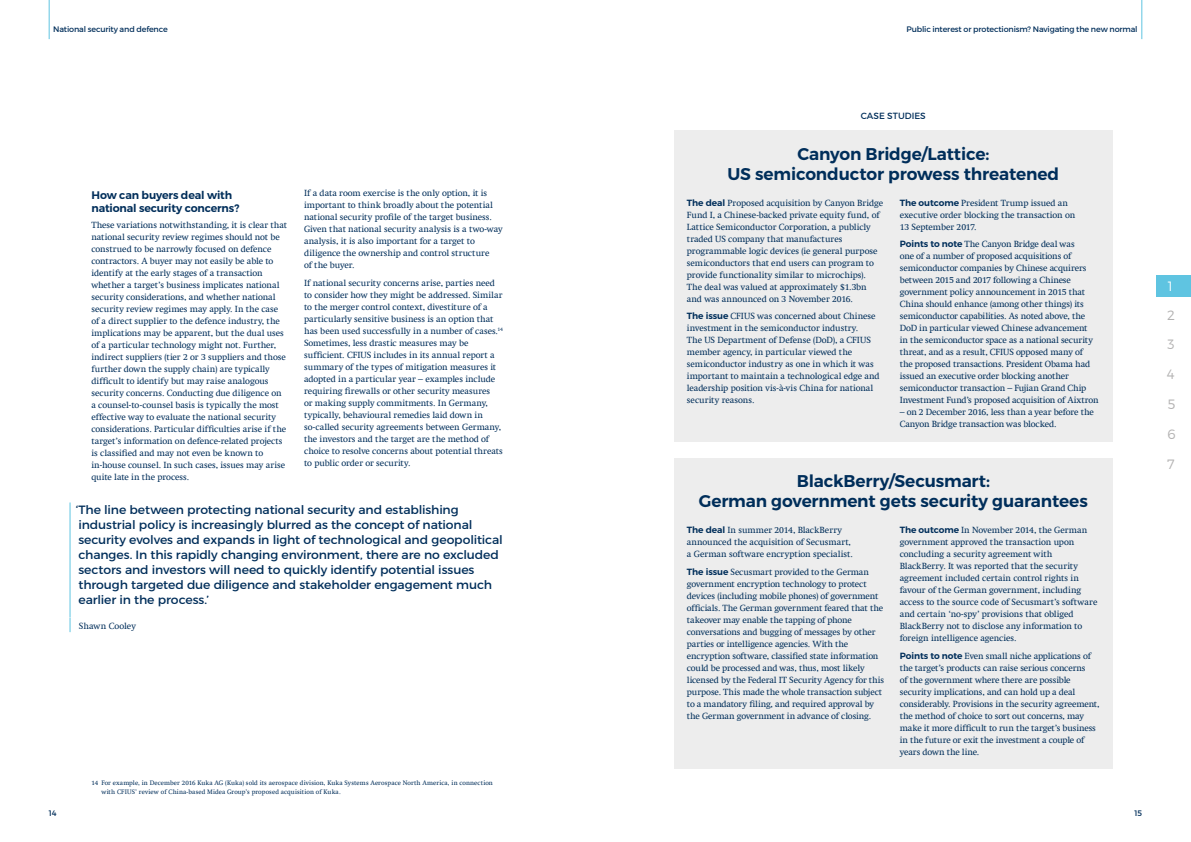
<style>
.page{position:relative;width:1191px;height:842px;background:#fff}
.page>*{position:absolute;margin:0;border:0;box-sizing:border-box;transform-origin:0 0}
.t1{font:600 17px/20px "Montserrat";letter-spacing:-.01em;color:#002e5a;text-align:center}
.t2{font:300 13.5px/29.7px "Montserrat";color:#b3b2b2}
.t3{font:300 13.5px "Montserrat";color:#fff}
.t4{font:12px/15px "Montserrat";letter-spacing:-.01em;color:#002e5a}
.t5{font:600 11px/13px "Montserrat";letter-spacing:-.015em;color:#002e5a}
.t6{font:9px/12px "Swift Com";letter-spacing:-.01em;color:#002e5a}
.t7{font:9px "Montserrat";letter-spacing:.005em;color:#002e5a}
.t8{font:8px "Montserrat";letter-spacing:-.02em;color:#002e5a}
.t9{font:6.5px/8.5px "Swift Com";letter-spacing:.015em;color:#002e5a}
.s1{font-family:"Montserrat";font-weight:600}
</style>
<div class="page">
<hr style="left:49px;top:0;width:1px;height:39px;background:#5fc4e1">
<hr style="left:1141px;top:0;width:1px;height:39px;background:#5fc4e1">
<div style="left:674px;top:130px;width:438px;height:312px;background:#ededed"></div>
<hr style="left:70px;top:502px;width:1px;height:115px;background:#5fc4e1">
<svg style="left:70px;top:617px;width:1px;height:15px"></svg>
<div style="left:1157px;top:275px;width:34px;height:21px;background:#5fc4e1"></div>
<div style="left:674px;top:458px;width:438px;height:310px;background:#ededed"></div>
<p class="t8" style="left:53px;top:24px;width:116px">National security and defence</p>
<p class="t8" style="left:906px;top:24px;width:233px">Public interest or protectionism? Navigating the new normal</p>
<p class="t5" style="left:91px;top:188px;width:149px">How can buyers deal with national security concerns?</p>
<p class="t6" style="left:91px;top:219px;width:197px">These variations notwithstanding, it is clear that national security review regimes should not be construed to be narrowly focused on defence contractors. A buyer may not easily be able to identify at the early stages of a transaction whether a target’s business implicates national security considerations, and whether national security review regimes may apply. In the case of a direct supplier to the defence industry, the implications may be apparent, but the dual uses of a particular technology might not. Further, indirect suppliers (tier 2 or 3 suppliers and those further down the supply chain) are typically difficult to identify but may raise analogous security concerns. Conducting due diligence on a counsel-to-counsel basis is typically the most effective way to evaluate the national security considerations. Particular difficulties arise if the target’s information on defence-related projects is classified and may not even be known to in-house counsel. In such cases, issues may arise quite late in the process.</p>
<p class="t6" style="left:304px;top:187px;width:200px">If a data room exercise is the only option, it is important to think broadly about the potential national security profile of the target business.<br>Given that national security analysis is a two-way analysis, it is also important for a target to diligence the ownership and control structure<br>of the buyer.</p>
<p class="t6" style="left:304px;top:277px;width:200px">If national security concerns arise, parties need to consider how they might be addressed. Similar to the merger control context, divestiture of a particularly sensitive business is an option that has been used successfully in a number of cases.<sup>14<br></sup>Sometimes, less drastic measures may be sufficient. CFIUS includes in its annual report a summary of the types of mitigation measures it adopted in a particular year – examples include requiring firewalls or other security measures<br>or making supply commitments. In Germany, typically, behavioural remedies laid down in so-called security agreements between Germany, the investors and the target are the method of choice to resolve concerns about potential threats to public order or security.</p>
<p class="t4" style="left:76px;top:502px;width:429px">‘The line between protecting national security and establishing industrial policy is increasingly blurred as the concept of national security evolves and expands in light of technological and geopolitical changes. In this rapidly changing environment, there are no excluded sectors and investors will need to quickly identify potential issues through targeted due diligence and stakeholder engagement much earlier in the process.’</p>
<p class="t6" style="left:79px;top:620px;width:59px">Shawn Cooley</p>
<p class="t9" style="left:101px;top:779px;width:393px;text-indent:-10px">14 For example, in December 2016 Kuka AG (Kuka) sold its aerospace division, Kuka Systems Aerospace North America, in connection with CFIUS’ review of China-based Midea Group’s proposed acquisition of Kuka.</p>
<p class="t7" style="left:860px;top:111px;width:67px">CASE STUDIES</p>
<h1 class="t1" style="left:727px;top:144px;width:333px">Canyon Bridge/Lattice:<br>US semiconductor prowess threatened</h1>
<p class="t6" style="left:687px;top:197px;width:198px"><span class="s1">The deal</span> Proposed acquisition by Canyon Bridge Fund I, a Chinese-backed private equity fund, of Lattice Semiconductor Corporation, a publicly traded US company that manufactures programmable logic devices (ie general purpose semiconductors that end users can program to provide functionality similar to microchips).<br>The deal was valued at approximately $1.3bn and was announced on 3 November 2016.</p>
<p class="t6" style="left:687px;top:310px;width:194px"><span class="s1">The issue</span> CFIUS was concerned about Chinese investment in the semiconductor industry.<br>The US Department of Defense (DoD), a CFIUS member agency, in particular viewed the semiconductor industry as one in which it was important to maintain a technological edge and leadership position vis-à-vis China for national security reasons.</p>
<p class="t6" style="left:899px;top:197px;width:177px"><span class="s1">The outcome</span> President Trump issued an executive order blocking the transaction on<br>13 September 2017.</p>
<p class="t6" style="left:899px;top:238px;width:200px"><span class="s1">Points to note</span> The Canyon Bridge deal was<br>one of a number of proposed acquisitions of semiconductor companies by Chinese acquirers between 2015 and 2017 following a Chinese government policy announcement in 2015 that China should enhance (among other things) its semiconductor capabilities. As noted above, the DoD in particular viewed Chinese advancement<br>in the semiconductor space as a national security threat, and as a result, CFIUS opposed many of<br>the proposed transactions. President Obama had issued an executive order blocking another semiconductor transaction – Fujian Grand Chip Investment Fund’s proposed acquisition of Aixtron</p>
<p class="t6" style="left:899px;top:406px;width:195px">– on 2 December 2016, less than a year before the<br>Canyon Bridge transaction was blocked.</p>
<h1 class="t1" style="left:699px;top:471px;width:390px">BlackBerry/Secusmart:<br>German government gets security guarantees</h1>
<p class="t6" style="left:687px;top:524px;width:167px"><span class="s1">The deal</span> In summer 2014, BlackBerry announced the acquisition of Secusmart, a German software encryption specialist.</p>
<p class="t6" style="left:687px;top:566px;width:199px"><span class="s1">The issue</span> Secusmart provided to the German government encryption technology to protect devices (including mobile phones) of government officials. The German government feared that the takeover may enable the tapping of phone conversations and bugging of messages by other parties or intelligence agencies. With the encryption software, classified state information could be processed and was, thus, most likely licensed by the Federal IT Security Agency for this purpose. This made the whole transaction subject to a mandatory filing, and required approval by the German government in advance of closing.</p>
<p class="t6" style="left:899px;top:524px;width:199px"><span class="s1">The outcome</span> In November 2014, the German government approved the transaction upon concluding a security agreement with BlackBerry. It was reported that the security agreement included certain control rights in favour of the German government, including access to the source code of Secusmart’s software and certain ‘no-spy’ provisions that obliged BlackBerry not to disclose any information to foreign intelligence agencies.</p>
<p class="t6" style="left:899px;top:650px;width:201px"><span class="s1">Points to note</span> Even small niche applications of the target’s products can raise serious concerns<br>of the government where there are possible security implications, and can hold up a deal considerably. Provisions in the security agreement, the method of choice to sort out concerns, may make it more difficult to run the target’s business in the future or exit the investment a couple of years down the line.</p>
<p class="t8" style="left:49px;top:808px;width:9px">14</p>
<p class="t8" style="left:1134px;top:808px;width:9px">15</p>
<h2 class="t3" style="left:1168px;top:278px;width:7px">1</h2>
<h2 class="t2" style="left:1167px;top:300px;width:9px">2<br>3</h2>
<h2 class="t2" style="left:1166px;top:359px;width:9px">4</h2>
<h2 class="t2" style="left:1167px;top:389px;width:9px">5</h2>
<h2 class="t2" style="left:1167px;top:419px;width:10px">6</h2>
<h2 class="t2" style="left:1167px;top:449px;width:9px">7</h2>
</div>
